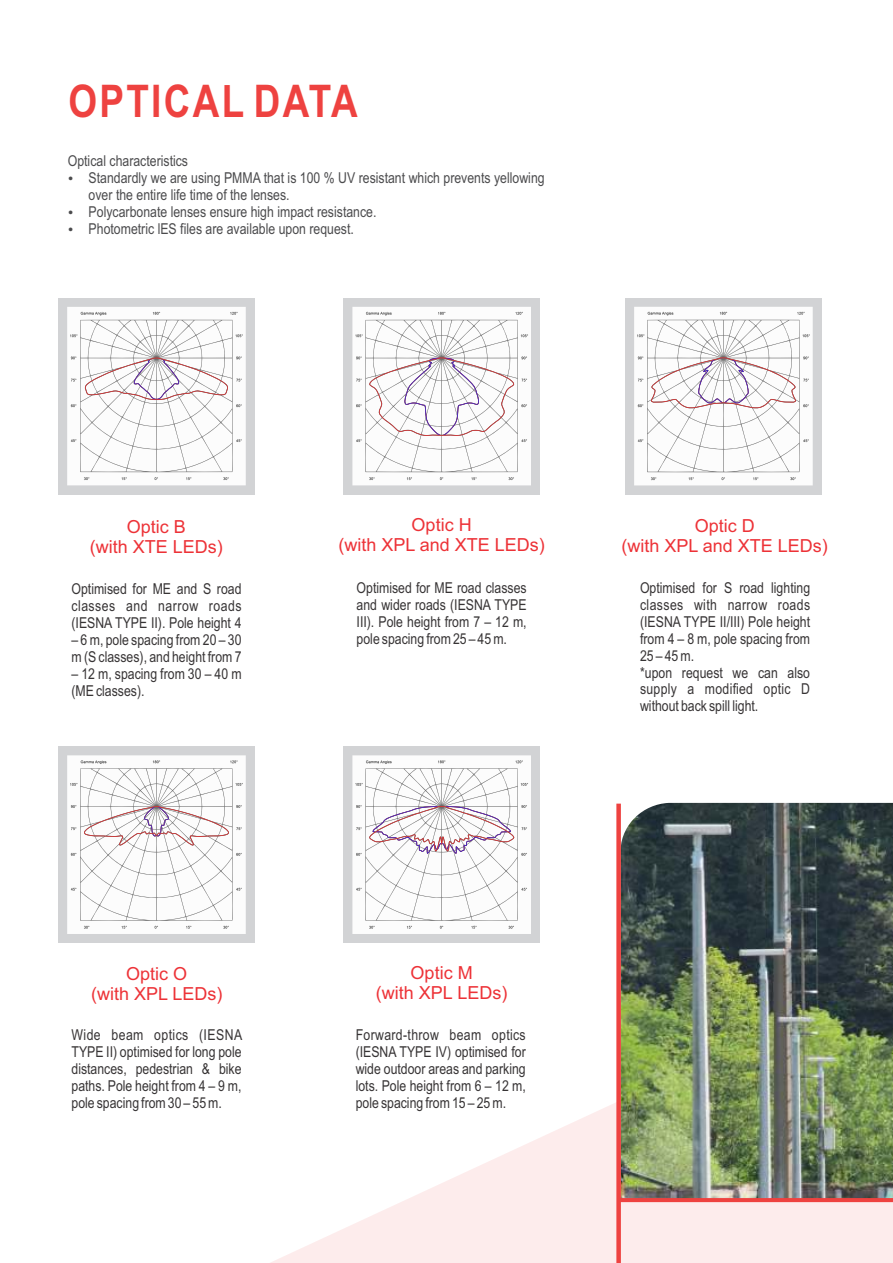
<style>
.page{position:relative;width:893px;height:1263px;background:#fff}
.page>*{position:absolute;margin:0;border:0;box-sizing:border-box;transform-origin:0 0}
.t1{font:700 45px "Arial Narrow";letter-spacing:.05em;color:#ee4240}
.t2{font:18px/20.1px "Arial";color:#ed3237;text-align:center}
.t3{font:15px/17px "Arial Narrow";color:#373435;text-align:justify}
.t4{font:15px/17px "Arial Narrow";color:#4b4b4d}
</style>
<div class="page">
<svg style="left:271px;top:1103px;width:622px;height:160px;fill:#fdecec"></svg>
<div style="left:58px;top:298px;width:197px;height:196px;background:#d2d3d5"></div>
<div style="left:344px;top:298px;width:196px;height:196px;background:#d2d3d5"></div>
<div style="left:58px;top:746px;width:197px;height:197px;background:#d2d3d5"></div>
<div style="left:344px;top:746px;width:196px;height:197px;background:#d2d3d5"></div>
<div style="left:625px;top:298px;width:196px;height:196px;background:#d2d3d5"></div>
<div style="left:619px;top:1197px;width:274px;height:5px;background:#ee4240"></div>
<svg style="left:67px;top:307px;width:179px;height:178px;background:#f1eff0"></svg>
<svg style="left:352px;top:307px;width:179px;height:178px;background:#f0eeef"></svg>
<svg style="left:634px;top:307px;width:179px;height:178px;background:#f0efef"></svg>
<svg style="left:67px;top:755px;width:179px;height:179px;background:#f1eff0"></svg>
<svg style="left:352px;top:755px;width:179px;height:179px;background:#f0edef"></svg>
<img style="left:621px;top:803px;width:272px;height:395px">
<div style="left:616px;top:804px;width:5px;height:459px;background:#ee4240"></div>
<h1 class="t1" style="left:69px;top:84px;width:291px">OPTICAL DATA</h1>
<p class="t4" style="left:89px;top:154px;width:458px;text-indent:-21px">Optical characteristics<br>Standardly we are using PMMA that is 100 % UV resistant which prevents yellowing over the entire life time of the lenses.<br>Polycarbonate lenses ensure high impact resistance.<br>Photometric lES files are available upon request.</p>
<p class="t2" style="left:90px;top:518px;width:135px">Optic B<br>(with XTE LEDs)</p>
<p class="t3" style="left:72px;top:581px;width:172px">Optimised for ME and S road classes and narrow roads (IESNA TYPE II). Pole height 4</p>
<p class="t3" style="left:71px;top:632px;width:172px">– 6 m, pole spacing from 20 – 30 m (S classes), and height from 7</p>
<p class="t3" style="left:71px;top:666px;width:172px">– 12 m, spacing from 30 – 40 m (ME classes).</p>
<p class="t2" style="left:338px;top:516px;width:208px">Optic H<br>(with XPL and XTE LEDs)</p>
<p class="t3" style="left:357px;top:580px;width:172px">Optimised for ME road classes and wider roads (IESNA TYPE III). Pole height from 7 – 12 m, pole spacing from 25 – 45 m.</p>
<p class="t2" style="left:621px;top:517px;width:208px">Optic D<br>(with XPL and XTE LEDs)</p>
<p class="t3" style="left:640px;top:580px;width:172px;text-align:left">Optimised for S road lighting classes with narrow roads (IESNA TYPE II/III) Pole height from 4 – 8 m, pole spacing from<br>25 – 45 m.<br>*upon request we can also supply a modified optic D without back spill light.</p>
<p class="t2" style="left:91px;top:965px;width:133px">Optic O<br>(with XPL LEDs)</p>
<p class="t3" style="left:71px;top:1028px;width:172px">Wide beam optics (IESNA TYPE II) optimised for long pole distances, pedestrian &amp; bike paths. Pole height from 4 – 9 m, pole spacing from 30 – 55 m.</p>
<p class="t2" style="left:376px;top:964px;width:133px">Optic M<br>(with XPL LEDs)</p>
<p class="t3" style="left:356px;top:1028px;width:172px">Forward-throw beam optics (IESNA TYPE IV) optimised for wide outdoor areas and parking lots. Pole height from 6 – 12 m, pole spacing from 15 – 25 m.</p>
</div>
